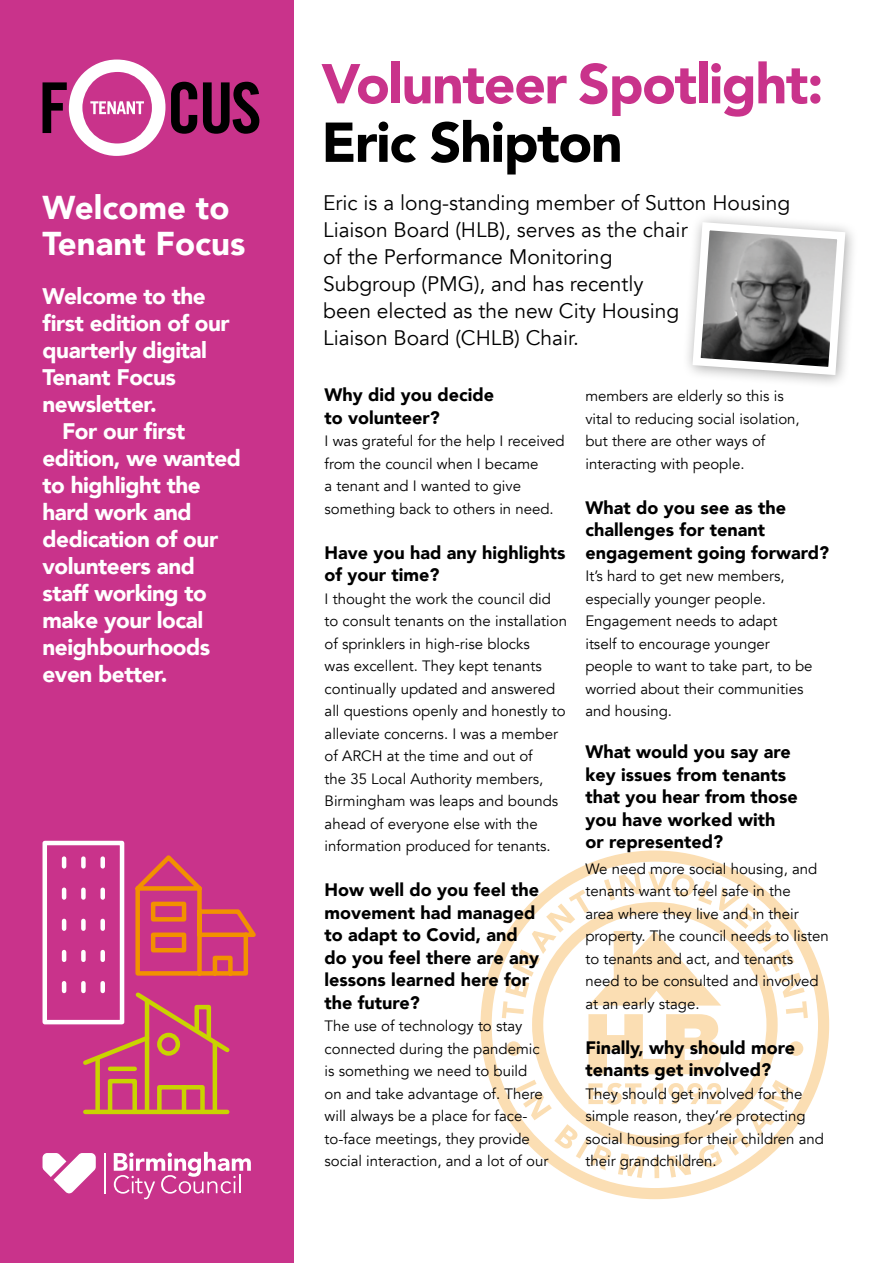
<style>
.page{position:relative;width:893px;height:1263px;background:#fff}
.page>*{position:absolute;margin:0;border:0;box-sizing:border-box;transform-origin:0 0}
.H2__Page_Header_1{font:900 55.5px/58.5px "Avenir";letter-spacing:-.025em;color:#c9338b}
.H__Intro_Sub{font:900 33px/36px "Avenir";color:#fff}
.P__Intro_Text{font:900 22.5px/27px "Avenir";letter-spacing:-.02em;color:#fff}
.P__Standfirst_1{font:21px/27px "Avenir";color:#000}
.H3__Subhead{font:900 18px/22.5px "Avenir";color:#000}
.P__Bodytext_1{font:15px/22.5px "Avenir";color:#000}
.s1{color:#000}
</style>
<div class="page">
<div style="left:0;top:0;width:293px;height:1263px;background:#c9338b"></div>
<svg style="left:171px;top:82px;width:26px;height:52px"></svg>
<svg style="left:203px;top:82px;width:56px;height:52px"></svg>
<svg style="left:43px;top:60px;width:122px;height:96px"></svg>
<svg style="left:43px;top:841px;width:213px;height:273px"></svg>
<svg style="left:114px;top:1152px;width:137px;height:47px"></svg>
<hr style="left:104px;top:1153px;width:1px;height:40px;background:#fff">
<svg style="left:43px;top:1153px;width:53px;height:40px"></svg>
<svg style="left:688px;top:218px;width:161px;height:161px"></svg>
<svg style="left:480px;top:850px;width:349px;height:349px"></svg>
<svg style="left:502px;top:872px;width:306px;height:202px"></svg>
<svg style="left:515px;top:1080px;width:279px;height:98px"></svg>
<p class="H__Intro_Sub" style="left:43px;top:188px;width:204px">Welcome to<br>Tenant Focus</p>
<p class="P__Intro_Text" style="left:43px;top:282px;width:189px">Welcome to the first edition of our quarterly digital<br>Tenant Focus newsletter.</p>
<p class="P__Intro_Text" style="left:43px;top:417px;width:200px;text-indent:20px">For our first edition, we wanted to highlight the hard work and dedication of our volunteers and staff working to make your local neighbourhoods even better.</p>
<h2 class="H2__Page_Header_1" style="left:321px;top:53px;width:504px">Volunteer Spotlight:<br><span class="s1">Eric Shipton</span></h2>
<p class="P__Standfirst_1" style="left:323px;top:190px;width:469px">Eric is a long-standing member of Sutton Housing Liaison Board (HLB), serves as the chair<br>of the Performance Monitoring<br>Subgroup (PMG), and has recently<br>been elected as the new City Housing<br>Liaison Board (CHLB) Chair.</p>
<h3 class="H3__Subhead" style="left:325px;top:383px;width:171px">Why did you decide to volunteer?</h3>
<p class="P__Bodytext_1" style="left:325px;top:430px;width:242px">I was grateful for the help I received from the council when I became<br>a tenant and I wanted to give something back to others in need.</p>
<h3 class="H3__Subhead" style="left:325px;top:541px;width:243px">Have you had any highlights of your time?</h3>
<p class="P__Bodytext_1" style="left:325px;top:587px;width:244px">I thought the work the council did to consult tenants on the installation of sprinklers in high-rise blocks<br>was excellent. They kept tenants continually updated and answered all questions openly and honestly to alleviate concerns. I was a member of ARCH at the time and out of<br>the 35 Local Authority members, Birmingham was leaps and bounds ahead of everyone else with the information produced for tenants.</p>
<h3 class="H3__Subhead" style="left:325px;top:878px;width:216px">How well do you feel the movement had managed to adapt to Covid, and do you feel there are any lessons learned here for the future?</h3>
<p class="P__Bodytext_1" style="left:325px;top:1015px;width:225px">The use of technology to stay connected during the pandemic is something we need to build<br>on and take advantage of. There will always be a place for face&shy;to-face meetings, they provide social interaction, and a lot of our</p>
<p class="P__Bodytext_1" style="left:585px;top:385px;width:216px">members are elderly so this is vital to reducing social isolation, but there are other ways of interacting with people.</p>
<h3 class="H3__Subhead" style="left:585px;top:496px;width:245px">What do you see as the challenges for tenant engagement going forward?</h3>
<p class="P__Bodytext_1" style="left:585px;top:565px;width:229px">It’s hard to get new members, especially younger people.<br>Engagement needs to adapt<br>itself to encourage younger people to want to take part, to be worried about their communities and housing.</p>
<h3 class="H3__Subhead" style="left:585px;top:740px;width:214px">What would you say are key issues from tenants that you hear from those you have worked with or represented?</h3>
<p class="P__Bodytext_1" style="left:585px;top:857px;width:245px">We need more social housing, and tenants want to feel safe in the<br>area where they live and in their property. The council needs to listen to tenants and act, and tenants need to be consulted and involved at an early stage.</p>
<h3 class="H3__Subhead" style="left:585px;top:1036px;width:211px">Finally, why should more tenants get involved?</h3>
<p class="P__Bodytext_1" style="left:585px;top:1082px;width:240px">They should get involved for the simple reason, they’re protecting social housing for their children and their grandchildren.</p>
</div>
